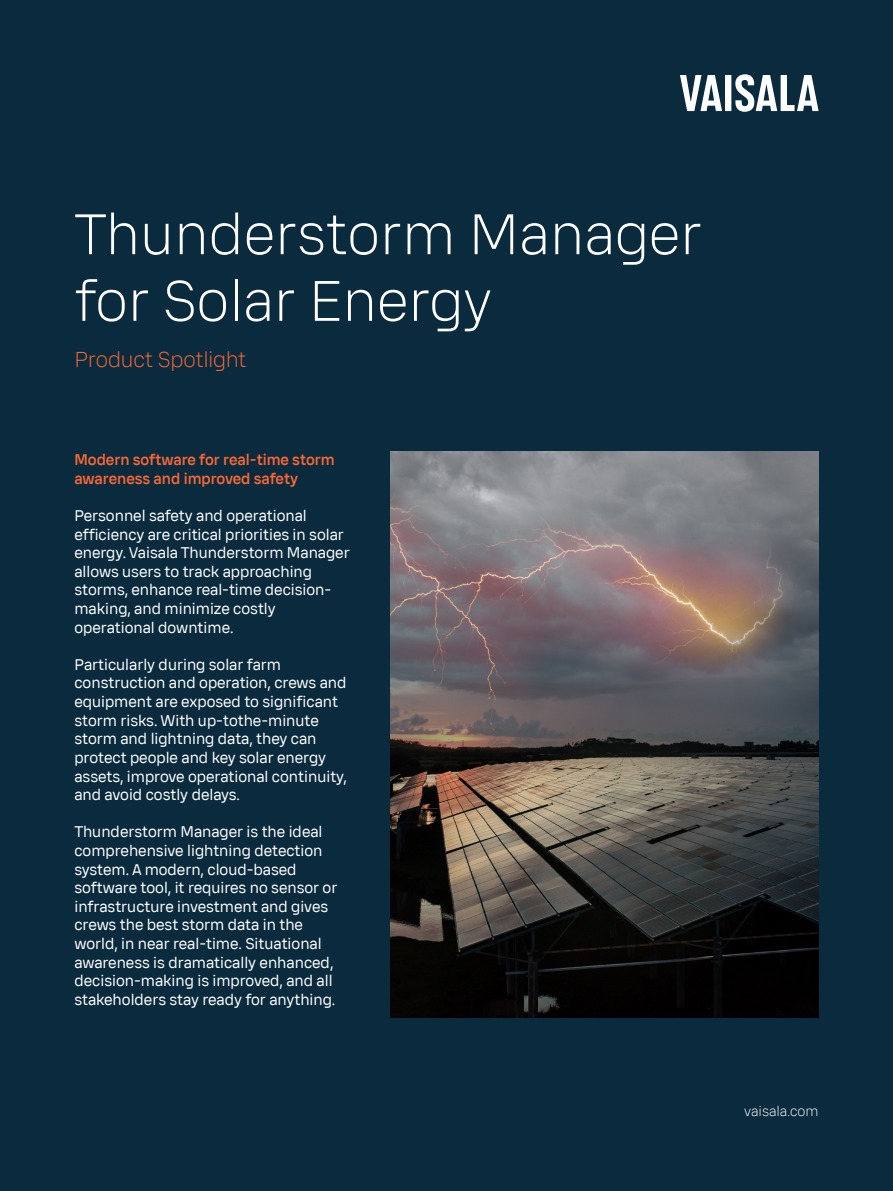
<style>
.page{position:relative;width:893px;height:1191px;background:#0a2a3d}
.page>*{position:absolute;margin:0;border:0;box-sizing:border-box;transform-origin:0 0}
.Headline_H3{font:300 55.5px/66.6px "Vaisala Sans";color:#fff}
.Doc_Type{font:300 21px "Vaisala Sans";letter-spacing:-.015em;color:#fb6735}
.Body{font:15px/18.6px "Vaisala Sans";color:#fff}
.Subheading{font:500 15px/18.6px "Vaisala Sans";color:#fb6735}
.t1{font:300 13.5px "Vaisala Sans";color:#fff}
</style>
<div class="page">
<svg style="left:680px;top:75px;width:42px;height:36px"></svg>
<div style="left:725px;top:75px;width:6px;height:36px;background:#fff"></div>
<svg style="left:735px;top:74px;width:84px;height:38px"></svg>
<img style="left:391px;top:451px;width:428px;height:566px">
<p class="Headline_H3" style="left:74px;top:198px;width:629px">Thunderstorm Manager for Solar Energy</p>
<p class="Doc_Type" style="left:74px;top:345px;width:174px">Product Spotlight</p>
<p class="Subheading" style="left:74px;top:450px;width:262px">Modern software for real-time storm awareness and improved safety</p>
<p class="Body" style="left:74px;top:506px;width:277px">Personnel safety and operational efficiency are critical priorities in solar energy. Vaisala Thunderstorm Manager allows users to track approaching storms, enhance real-time decision&shy;making, and minimize costly operational downtime.</p>
<p class="Body" style="left:74px;top:654px;width:274px">Particularly during solar farm construction and operation, crews and equipment are exposed to significant storm risks. With up-tothe-minute storm and lightning data, they can protect people and key solar energy assets, improve operational continuity, and avoid costly delays.</p>
<p class="Body" style="left:74px;top:822px;width:264px">Thunderstorm Manager is the ideal comprehensive lightning detection system. A modern, cloud-based software tool, it requires no sensor or infrastructure investment and gives crews the best storm data in the world, in near real-time. Situational awareness is dramatically enhanced, decision-making is improved, and all stakeholders stay ready for anything.</p>
<p class="t1" style="left:744px;top:1102px;width:76px">vaisala.com</p>
</div>
